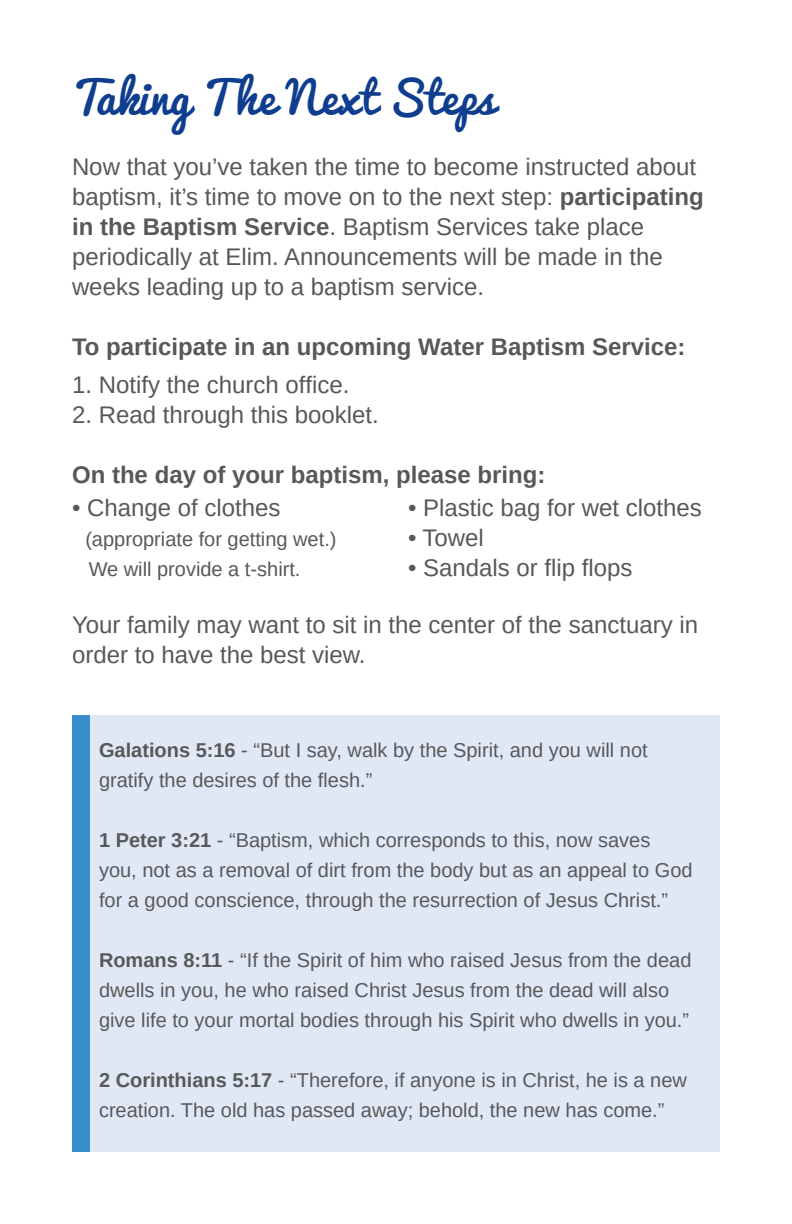
<style>
.page{position:relative;width:792px;height:1224px;background:#fff}
.page>*{position:absolute;margin:0;border:0;box-sizing:border-box;transform-origin:0 0}
.t1{font:44px "Pacifico";color:#0f3e8f}
.t2{font:24px/30px "Arimo";color:#57585a}
.t3{font:700 24px "Arimo";color:#57585a}
.t4{font:20px/30px "Arimo";color:#57585a}
.s1{font-weight:700}
</style>
<div class="page">
<div style="left:72px;top:715px;width:648px;height:437px;background:#e1e8f5"></div>
<div style="left:72px;top:715px;width:17px;height:437px;background:#388ecb"></div>
<h1 class="t1" style="left:72px;top:59px;width:424px">Taking The Next Steps</h1>
<p class="t2" style="left:72px;top:152px;width:633px">Now that you’ve taken the time to become instructed about baptism, it’s time to move on to the next step: <span class="s1">participating in the Baptism Service</span>. Baptism Services take place periodically at Elim. Announcements will be made in the weeks leading up to a baptism service.</p>
<p class="t3" style="left:72px;top:330px;width:615px">To participate in an upcoming Water Baptism Service:</p>
<p class="t2" style="left:72px;top:370px;width:279px">1. Notify the church office.</p>
<p class="t2" style="left:72px;top:400px;width:308px">2. Read through this booklet.</p>
<p class="t3" style="left:72px;top:458px;width:475px">On the day of your baptism, please bring:</p>
<p class="t2" style="left:72px;top:493px;width:210px">• Change of clothes</p>
<p class="t4" style="left:85px;top:524px;width:253px">(appropriate for getting wet.)<br>We will provide a t-shirt.</p>
<p class="t2" style="left:408px;top:493px;width:295px">• Plastic bag for wet clothes</p>
<p class="t2" style="left:408px;top:523px;width:77px">• Towel</p>
<p class="t2" style="left:408px;top:553px;width:226px">• Sandals or flip flops</p>
<p class="t2" style="left:72px;top:610px;width:628px">Your family may want to sit in the center of the sanctuary in order to have the best view.</p>
<p class="t4" style="left:99px;top:735px;width:550px"><span class="s1">Galations 5:16</span> - “But I say, walk by the Spirit, and you will not gratify the desires of the flesh.”</p>
<p class="t4" style="left:99px;top:825px;width:595px"><span class="s1">1 Peter 3:21</span> - “Baptism, which corresponds to this, now saves you, not as a removal of dirt from the body but as an appeal to God for a good conscience, through the resurrection of Jesus Christ.”</p>
<p class="t4" style="left:99px;top:945px;width:594px"><span class="s1">Romans 8:11</span> - “If the Spirit of him who raised Jesus from the dead dwells in you, he who raised Christ Jesus from the dead will also give life to your mortal bodies through his Spirit who dwells in you.”</p>
<p class="t4" style="left:99px;top:1065px;width:589px"><span class="s1">2 Corinthians 5:17</span> - “Therefore, if anyone is in Christ, he is a new creation. The old has passed away; behold, the new has come.”</p>
</div>
